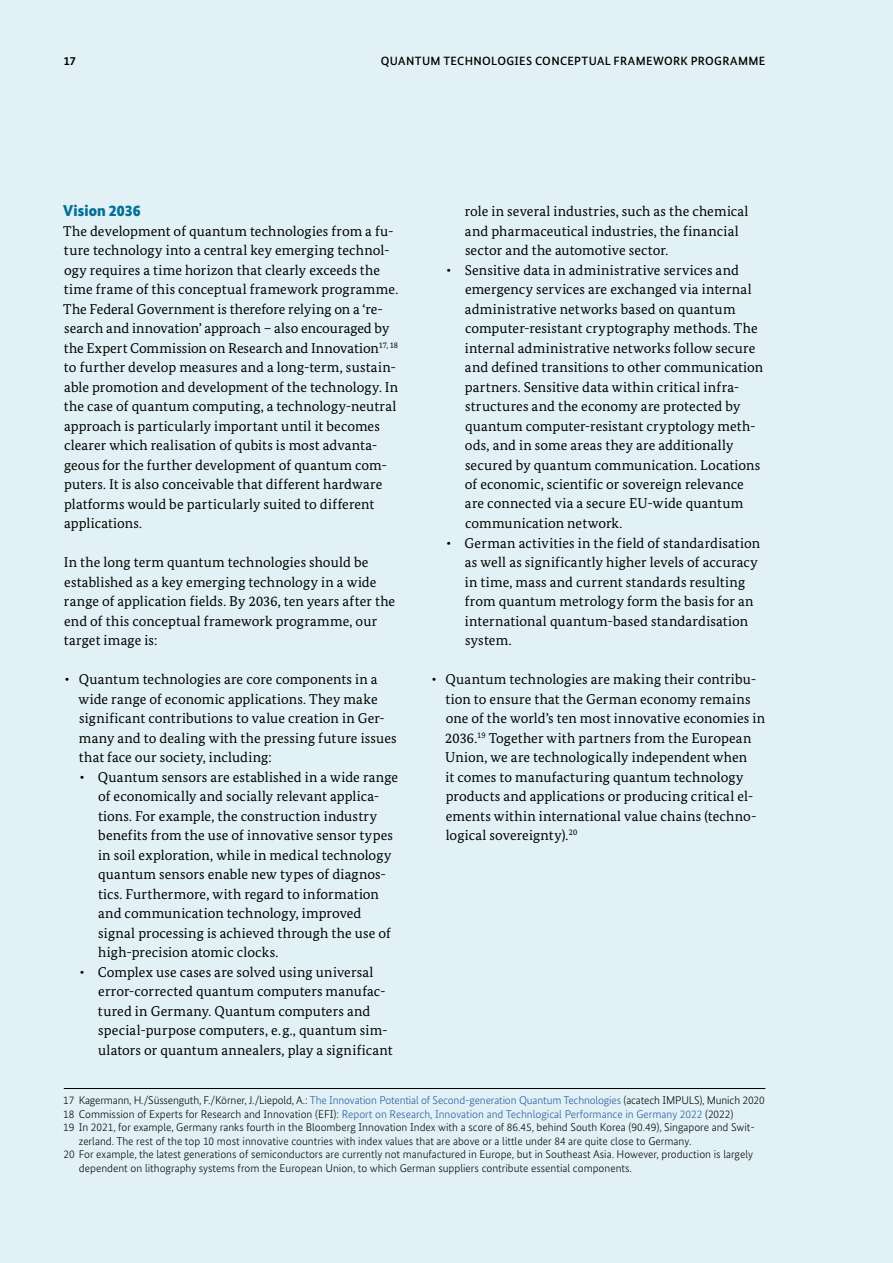
<style>
.page{position:relative;width:893px;height:1263px;background:#e2f1f5}
.page>*{position:absolute;margin:0;border:0;box-sizing:border-box;transform-origin:0 0}
.t1{font:900 15.75px "Bundes Sans";letter-spacing:.005em;color:#007196}
.t2{font:14.25px/19.5px "Bundes Serif";letter-spacing:.01em;color:#000}
.t3{font:500 12px "Bundes Sans";letter-spacing:.03em;color:#000}
.t4{font:700 12px "Bundes Sans";color:#000}
.t5{font:300 11.25px/13.5px "Bundes Sans";color:#000}
.s1{color:#22599b}
</style>
<div class="page">
<hr style="left:64px;top:1088px;width:701px;height:1px;background:#000">
<p class="t4" style="left:64px;top:53px;width:14px">17</p>
<p class="t3" style="left:381px;top:53px;width:386px">QUANTUM TECHNOLOGIES CONCEPTUAL FRAMEWORK PROGRAMME</p>
<h3 class="t1" style="left:63px;top:201px;width:79px">Vision 2036</h3>
<p class="t2" style="left:63px;top:221px;width:337px">The development of quantum technologies from a fu&shy;ture technology into a central key emerging technol&shy;ogy requires a time horizon that clearly exceeds the time frame of this conceptual framework programme.<br>The Federal Government is therefore relying on a ‘re&shy;search and innovation’ approach – also encouraged by the Expert Commission on Research and Innovation<sup>17,</sup> <sup>18 </sup>to further develop measures and a long-term, sustain&shy;able promotion and development of the technology. In the case of quantum computing, a technology-neutral approach is particularly important until it becomes clearer which realisation of qubits is most advanta&shy;geous for the further development of quantum com&shy;puters. It is also conceivable that different hardware platforms would be particularly suited to different applications.</p>
<p class="t2" style="left:64px;top:552px;width:333px">In the long term quantum technologies should be established as a key emerging technology in a wide range of application fields. By 2036, ten years after the end of this conceptual framework programme, our target image is:</p>
<p class="t2" style="left:78px;top:669px;width:320px;text-indent:-14px">∙ Quantum technologies are core components in a wide range of economic applications. They make significant contributions to value creation in Ger&shy;many and to dealing with the pressing future issues that face our society, including:</p>
<p class="t2" style="left:98px;top:767px;width:302px;text-indent:-18px">∙ Quantum sensors are established in a wide range of economically and socially relevant applica&shy;tions. For example, the construction industry benefits from the use of innovative sensor types in soil exploration, while in medical technology quantum sensors enable new types of diagnos&shy;tics. Furthermore, with regard to information and communication technology, improved signal processing is achieved through the use of high-precision atomic clocks.</p>
<p class="t2" style="left:98px;top:962px;width:296px;text-indent:-18px">∙ Complex use cases are solved using universal error-corrected quantum computers manufac&shy;tured in Germany. Quantum computers and special-purpose computers, e. g., quantum sim&shy;ulators or quantum annealers, play a significant</p>
<p class="t5" style="left:63px;top:1093px;width:703px">17 Kagermann, H./Süssenguth, F./Körner, J./Liepold, A.: <span class="s1">The Innovation Potential of Second-generation Quantum Technologies</span> (acatech IMPULS), Munich 2020<br>18 Commission of Experts for Research and Innovation (EFI): <span class="s1">Report on Research, Innovation and Technlogical Performance in Germany 2022</span> (2022)</p>
<p class="t5" style="left:63px;top:1120px;width:693px">19 In 2021, for example, Germany ranks fourth in the Bloomberg Innovation Index with a score of 86.45, behind South Korea (90.49), Singapore and Swit-</p>
<p class="t5" style="left:79px;top:1134px;width:614px">zerland. The rest of the top 10 most innovative countries with index values that are above or a little under 84 are quite close to Germany.</p>
<p class="t5" style="left:64px;top:1147px;width:691px">20 For example, the latest generations of semiconductors are currently not manufactured in Europe, but in Southeast Asia. However, production is largely</p>
<p class="t5" style="left:79px;top:1161px;width:555px">dependent on lithography systems from the European Union, to which German suppliers contribute essential components.</p>
<p class="t2" style="left:465px;top:201px;width:285px">role in several industries, such as the chemical and pharmaceutical industries, the financial sector and the automotive sector.</p>
<p class="t2" style="left:465px;top:260px;width:300px;text-indent:-18px">∙ Sensitive data in administrative services and emergency services are exchanged via internal administrative networks based on quantum computer-resistant cryptography methods. The internal administrative networks follow secure and defined transitions to other communication partners. Sensitive data within critical infra&shy;structures and the economy are protected by quantum computer-resistant cryptology meth&shy;ods, and in some areas they are additionally secured by quantum communication. Locations of economic, scientific or sovereign relevance are connected via a secure EU-wide quantum communication network.</p>
<p class="t2" style="left:465px;top:533px;width:297px;text-indent:-18px">∙ German activities in the field of standardisation as well as significantly higher levels of accuracy in time, mass and current standards resulting from quantum metrology form the basis for an international quantum-based standardisation system.</p>
<p class="t2" style="left:445px;top:669px;width:321px;text-indent:-13px">∙ Quantum technologies are making their contribu&shy;tion to ensure that the German economy remains one of the world’s ten most innovative economies in 2036.<sup>19</sup> Together with partners from the European Union, we are technologically independent when<br>it comes to manufacturing quantum technology products and applications or producing critical el&shy;ements within international value chains (techno&shy;logical sovereignty).<sup>20</sup></p>
</div>
